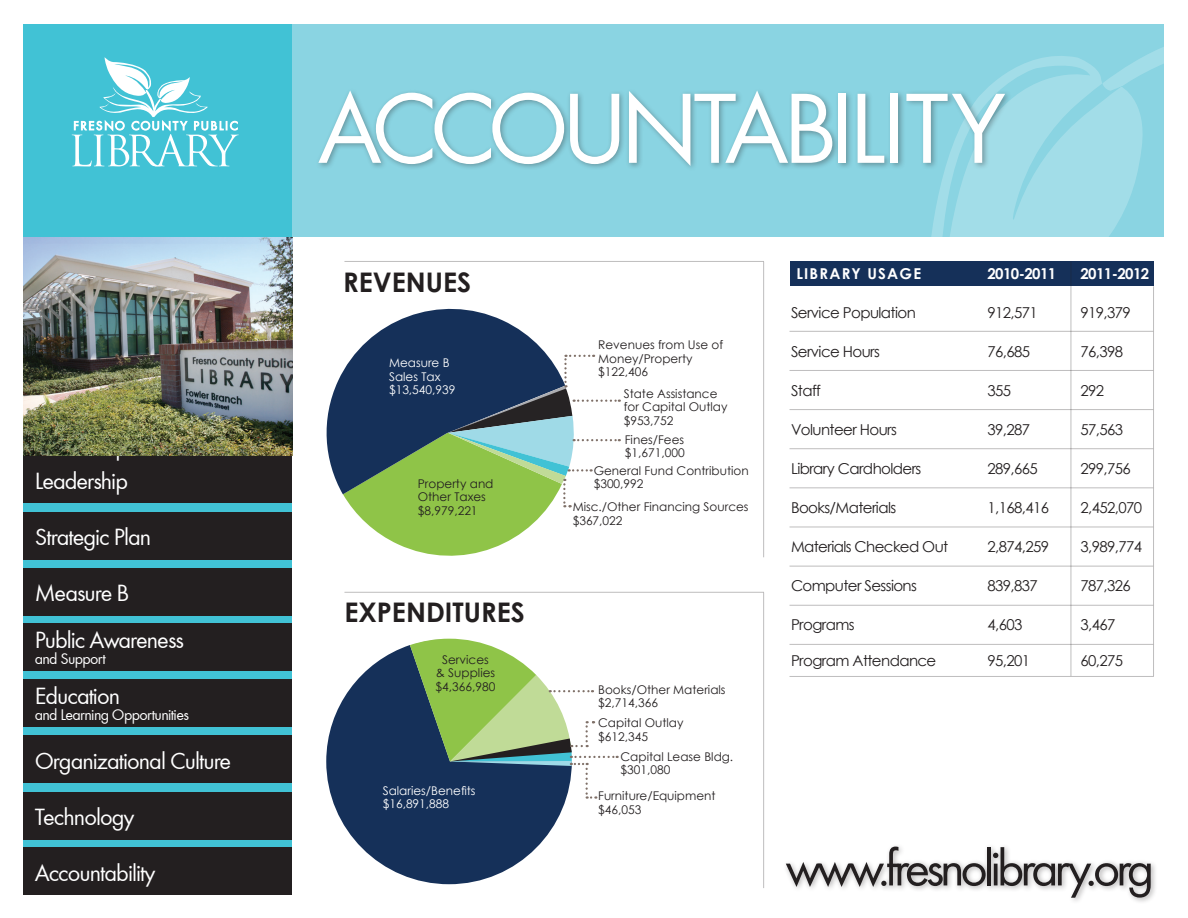
<style>
.page{position:relative;width:1188px;height:918px;background:#fff}
.page>*{position:absolute;margin:0;border:0;box-sizing:border-box;transform-origin:0 0}
.t1{font:103.5px "Function";letter-spacing:-.06em;color:#fff}
.t2{font:52.5px "Function";letter-spacing:-.08em;color:#231f20}
.t3{font:700 27px "Century Gothic";color:#231f20}
.t4{font:24.3px "Function";letter-spacing:-.04em;color:#fff}
.t5{font:16.05px "Function";letter-spacing:-.04em;color:#fff}
.t6{font:15px "Century Gothic";letter-spacing:-.04em;color:#231f20}
.t7{font:700 15px "Century Gothic";letter-spacing:-.04em;color:#fff}
.t8{font:12px/13.5px "Century Gothic";color:#231f20}
.t9{font:12px/13.5px "Century Gothic";color:#fff}
</style>
<div class="page">
<svg style="left:326px;top:645px;width:240px;height:239px;fill:#153059"></svg>
<div style="left:23px;top:24px;width:269px;height:871px;background:#41c2d5"></div>
<div style="left:292px;top:24px;width:872px;height:213px;background:#8ad4e2"></div>
<svg style="left:895px;top:66px;width:125px;height:265px"></svg>
<svg style="left:1020px;top:47px;width:144px;height:316px"></svg>
<svg style="left:72px;top:57px;width:167px;height:109px"></svg>
<div style="left:315px;top:87px;width:697px;height:86px;background:#231f20;opacity:.35"></div>
<div style="left:783px;top:843px;width:375px;height:62px;background:#231f20;opacity:.35"></div>
<svg style="left:326px;top:308px;width:221px;height:186px;fill:#153059"></svg>
<hr style="left:344px;top:592px;width:420px;height:1px;background:#231f20">
<hr style="left:344px;top:261px;width:420px;height:1px;background:#231f20">
<div style="left:23px;top:569px;width:269px;height:47px;background:#231f20"></div>
<div style="left:23px;top:512px;width:269px;height:47px;background:#231f20"></div>
<div style="left:23px;top:456px;width:269px;height:47px;background:#231f20"></div>
<div style="left:23px;top:679px;width:269px;height:47px;background:#231f20"></div>
<div style="left:23px;top:623px;width:269px;height:47px;background:#231f20"></div>
<div style="left:23px;top:736px;width:269px;height:47px;background:#231f20"></div>
<div style="left:23px;top:792px;width:269px;height:47px;background:#231f20"></div>
<div style="left:23px;top:848px;width:269px;height:47px;background:#231f20"></div>
<img style="left:23px;top:237px;width:269px;height:219px">
<div style="left:790px;top:261px;width:364px;height:25px;background:#153059"></div>
<hr style="left:790px;top:331px;width:363px;height:1px;background:#231f20">
<hr style="left:790px;top:487px;width:363px;height:1px;background:#231f20">
<hr style="left:790px;top:409px;width:363px;height:1px;background:#231f20">
<hr style="left:790px;top:566px;width:363px;height:1px;background:#231f20">
<hr style="left:790px;top:370px;width:363px;height:1px;background:#231f20">
<hr style="left:790px;top:527px;width:363px;height:1px;background:#231f20">
<hr style="left:790px;top:448px;width:363px;height:1px;background:#231f20">
<hr style="left:790px;top:605px;width:363px;height:1px;background:#231f20">
<hr style="left:790px;top:644px;width:363px;height:1px;background:#231f20">
<hr style="left:1071px;top:261px;width:1px;height:415px;background:#231f20">
<hr style="left:763px;top:262px;width:1px;height:295px;background:#231f20">
<hr style="left:1153px;top:286px;width:1px;height:390px;background:#231f20">
<hr style="left:763px;top:593px;width:1px;height:295px;background:#231f20">
<svg style="left:410px;top:639px;width:208px;height:160px"></svg>
<svg style="left:343px;top:355px;width:277px;height:201px"></svg>
<hr style="left:790px;top:676px;width:364px;height:1px;background:#231f20">
<h3 class="t4" style="left:35px;top:467px;width:95px">Leadership</h3>
<h3 class="t4" style="left:35px;top:523px;width:118px">Strategic Plan</h3>
<h3 class="t4" style="left:35px;top:579px;width:93px">Measure B</h3>
<h3 class="t4" style="left:35px;top:626px;width:151px">Public Awareness</h3>
<h3 class="t5" style="left:35px;top:649px;width:73px">and Support</h3>
<h3 class="t4" style="left:35px;top:682px;width:87px">Education</h3>
<h3 class="t5" style="left:35px;top:705px;width:156px">and Learning Opportunities</h3>
<h3 class="t4" style="left:35px;top:747px;width:198px">Organizational Culture</h3>
<h3 class="t4" style="left:35px;top:803px;width:101px">Technology</h3>
<h3 class="t4" style="left:35px;top:859px;width:122px">Accountability</h3>
<h1 class="t1" style="left:318px;top:69px;width:690px">Accountability</h1>
<h3 class="t3" style="left:343px;top:262px;width:129px">REVENUES</h3>
<p class="t9" style="left:389px;top:356px;width:68px">Measure B<br>Sales Tax $13,540,939</p>
<p class="t8" style="left:418px;top:477px;width:77px">Property and<br>Other Taxes $8,979,221</p>
<h3 class="t3" style="left:344px;top:592px;width:48px">EXPENDITURES</h3>
<p class="t8" style="left:436px;top:652px;width:61px;text-align:center">Services<br>&amp; Supplies $4,366,980</p>
<p class="t9" style="left:383px;top:783px;width:94px">Salaries/Benefits $16,891,888</p>
<p class="t8" style="left:598px;top:338px;width:127px">Revenues from Use of<br>Money/Property $122,406</p>
<p class="t8" style="left:624px;top:387px;width:105px">State Assistance for Capital Outlay $953,752</p>
<p class="t8" style="left:625px;top:433px;width:61px">Fines/Fees $1,671,000</p>
<p class="t8" style="left:594px;top:463px;width:157px">General Fund Contribution $300,992</p>
<p class="t8" style="left:573px;top:500px;width:177px">Misc./Other Financing Sources $367,022</p>
<p class="t8" style="left:598px;top:683px;width:129px">Books/Other Materials $2,714,366</p>
<p class="t8" style="left:598px;top:716px;width:87px">Capital Outlay $612,345</p>
<p class="t8" style="left:621px;top:749px;width:114px">Capital Lease Bldg. $301,080</p>
<p class="t8" style="left:598px;top:789px;width:119px">Furniture/Equipment $46,053</p>
<p class="t7" style="left:796px;top:262px;width:18px">LIBRARY</p>
<p class="t7" style="left:868px;top:262px;width:53px">USAGE</p>
<p class="t7" style="left:988px;top:262px;width:70px">2010-2011</p>
<p class="t7" style="left:1081px;top:262px;width:70px">2011-2012</p>
<p class="t6" style="left:791px;top:302px;width:126px">Service Population</p>
<p class="t6" style="left:988px;top:302px;width:52px">912,571</p>
<p class="t6" style="left:1081px;top:302px;width:52px">919,379</p>
<p class="t6" style="left:791px;top:341px;width:90px">Service Hours</p>
<p class="t6" style="left:988px;top:341px;width:44px">76,685</p>
<p class="t6" style="left:1081px;top:341px;width:44px">76,398</p>
<p class="t6" style="left:791px;top:380px;width:31px">Staff</p>
<p class="t6" style="left:988px;top:380px;width:25px">355</p>
<p class="t6" style="left:1081px;top:380px;width:25px">292</p>
<p class="t6" style="left:791px;top:419px;width:108px">Volunteer Hours</p>
<p class="t6" style="left:988px;top:419px;width:44px">39,287</p>
<p class="t6" style="left:1081px;top:419px;width:44px">57,563</p>
<p class="t6" style="left:791px;top:458px;width:132px">Library Cardholders</p>
<p class="t6" style="left:988px;top:458px;width:52px">289,665</p>
<p class="t6" style="left:1081px;top:458px;width:52px">299,756</p>
<p class="t6" style="left:791px;top:497px;width:107px">Books/Materials</p>
<p class="t6" style="left:988px;top:497px;width:63px">1,168,416</p>
<p class="t6" style="left:1081px;top:497px;width:63px">2,452,070</p>
<p class="t6" style="left:791px;top:536px;width:159px">Materials Checked Out</p>
<p class="t6" style="left:988px;top:536px;width:63px">2,874,259</p>
<p class="t6" style="left:1081px;top:536px;width:63px">3,989,774</p>
<p class="t6" style="left:791px;top:575px;width:127px">Computer Sessions</p>
<p class="t6" style="left:988px;top:575px;width:52px">839,837</p>
<p class="t6" style="left:1081px;top:575px;width:52px">787,326</p>
<p class="t6" style="left:791px;top:614px;width:65px">Programs</p>
<p class="t6" style="left:988px;top:614px;width:36px">4,603</p>
<p class="t6" style="left:1081px;top:614px;width:36px">3,467</p>
<p class="t6" style="left:791px;top:650px;width:147px">Program Attendance</p>
<p class="t6" style="left:988px;top:650px;width:44px">95,201</p>
<p class="t6" style="left:1081px;top:650px;width:44px">60,275</p>
<h2 class="t2" style="left:785px;top:838px;width:370px">www.fresnolibrary.org</h2>
</div>
